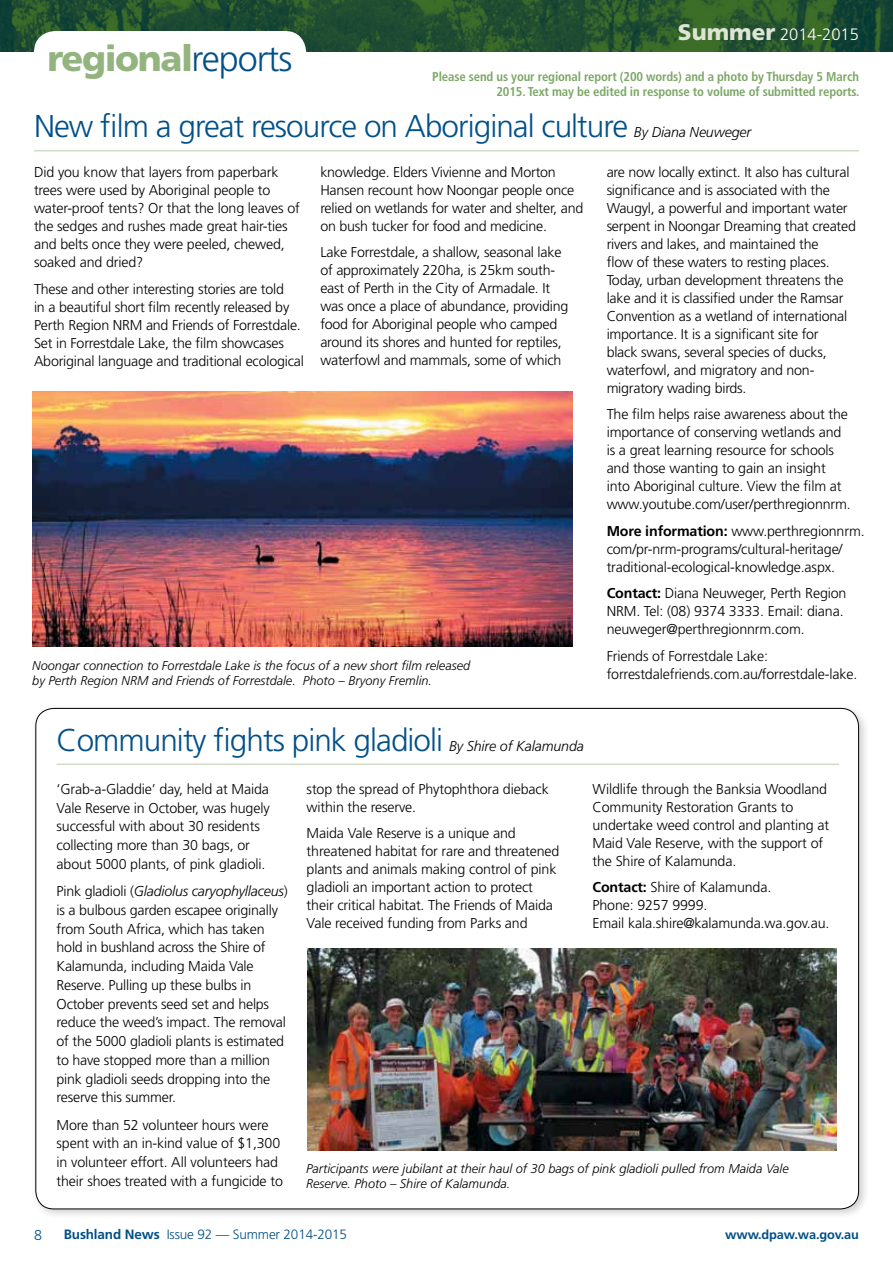
<style>
.page{position:relative;width:893px;height:1263px;background:#fff}
.page>*{position:absolute;margin:0;border:0;box-sizing:border-box;transform-origin:0 0}
.t1{font:900 36px "Frutiger";letter-spacing:-.04em;color:#93b47e}
.t2{font:300 31.5px "Frutiger";letter-spacing:-.03em;color:#005089}
.t3{font:300 16.5px "Frutiger";color:#fff}
.t4{font:300 14.25px/18px "Frutiger";letter-spacing:-.015em;color:#000}
.t5{font:300 14.25px "Frutiger";color:#005089}
.t6{font:300 13.5px "Frutiger";letter-spacing:-.01em;color:#005089}
.t7{font:italic 300 12.75px/15px "Frutiger";color:#000}
.t8{font:700 condensed 12.75px/14.2px "Frutiger";letter-spacing:-.01em;color:#7ca765;text-align:right}
.t9{font:700 12.75px "Frutiger";letter-spacing:-.01em;color:#005089}
.s1{font-weight:300;color:#005089}
.s2{font-weight:900;font-size:22.5px;color:#dee5d6}
.s3{font-style:italic;font-size:14.25px;color:#000}
.s4{font-weight:700}
.s5{font-style:italic}
</style>
<div class="page">
<div style="left:30px;top:703px;width:840px;height:518px;background:#000;opacity:.2"></div>
<div style="left:36px;top:708px;width:823px;height:501px;background:#fff;border-radius:18px"></div>
<img style="left:307px;top:948px;width:530px;height:202px">
<img style="left:32px;top:391px;width:541px;height:255px">
<img style="left:0;top:0;width:892px;height:51px">
<hr style="left:892px;top:0;width:1px;height:51px;background:#7ca765">
<div style="left:34px;top:31px;width:272px;height:94px;background:#fff;border-radius:21px"></div>
<hr style="left:34px;top:150px;width:825px;height:1px;background:#d1dcc6">
<hr style="left:57px;top:763px;width:782px;height:2px;background:#d1dcc6">
<h1 class="t1" style="left:48px;top:37px;width:246px">regional<span class="s1">reports</span></h1>
<p class="t3" style="left:678px;top:25px;width:182px"><span class="s2">Summer</span> 2014-2015</p>
<p class="t8" style="left:432px;top:70px;width:429px">Please send us your regional report (200 words) and a photo by Thursday 5 March<br>2015. Text may be edited in response to volume of submitted reports.</p>
<h2 class="t2" style="left:34px;top:109px;width:719px">New film a great resource on Aboriginal culture <span class="s3">By Diana Neuweger</span></h2>
<p class="t4" style="left:34px;top:163px;width:267px">Did you know that layers from paperbark trees were used by Aboriginal people to water-proof tents? Or that the long leaves of the sedges and rushes made great hair-ties and belts once they were peeled, chewed, soaked and dried?</p>
<p class="t4" style="left:34px;top:280px;width:271px">These and other interesting stories are told<br>in a beautiful short film recently released by Perth Region NRM and Friends of Forrestdale.<br>Set in Forrestdale Lake, the film showcases Aboriginal language and traditional ecological</p>
<p class="t4" style="left:607px;top:163px;width:251px">are now locally extinct. It also has cultural significance and is associated with the Waugyl, a powerful and important water serpent in Noongar Dreaming that created rivers and lakes, and maintained the<br>flow of these waters to resting places.<br>Today, urban development threatens the lake and it is classified under the Ramsar Convention as a wetland of international importance. It is a significant site for<br>black swans, several species of ducks, waterfowl, and migratory and non&shy;migratory wading birds.</p>
<p class="t4" style="left:607px;top:405px;width:246px">The film helps raise awareness about the importance of conserving wetlands and is a great learning resource for schools and those wanting to gain an insight into Aboriginal culture. View the film at www.youtube.com/user/perthregionnrm.</p>
<p class="t4" style="left:607px;top:522px;width:260px"><span class="s4">More information:</span> www.perthregionnrm. com/pr-nrm-programs/cultural-heritage/ traditional-ecological-knowledge.aspx.</p>
<p class="t4" style="left:607px;top:584px;width:241px"><span class="s4">Contact:</span> Diana Neuweger, Perth Region<br>NRM. Tel: (08) 9374 3333. Email: diana. neuweger@perthregionnrm.com.</p>
<p class="t4" style="left:607px;top:647px;width:252px">Friends of Forrestdale Lake: forrestdalefriends.com.au/forrestdale-lake.</p>
<p class="t4" style="left:320px;top:163px;width:264px">knowledge. Elders Vivienne and Morton Hansen recount how Noongar people once relied on wetlands for water and shelter, and on bush tucker for food and medicine.</p>
<p class="t4" style="left:320px;top:243px;width:249px">Lake Forrestdale, a shallow, seasonal lake of approximately 220ha, is 25km south&shy;east of Perth in the City of Armadale. It was once a place of abundance, providing food for Aboriginal people who camped around its shores and hunted for reptiles, waterfowl and mammals, some of which</p>
<p class="t7" style="left:32px;top:658px;width:439px">Noongar connection to Forrestdale Lake is the focus of a new short film released by Perth Region NRM and Friends of Forrestdale. Photo – Bryony Fremlin.</p>
<h2 class="t2" style="left:57px;top:722px;width:529px">Community fights pink gladioli <span class="s3">By Shire of Kalamunda</span></h2>
<p class="t4" style="left:57px;top:780px;width:215px;line-height:18.8px">‘Grab-a-Gladdie’ day, held at Maida Vale Reserve in October, was hugely successful with about 30 residents collecting more than 30 bags, or about 5000 plants, of pink gladioli.</p>
<p class="t4" style="left:57px;top:882px;width:233px;line-height:18.8px">Pink gladioli (<span class="s5">Gladiolus caryophyllaceus</span>) is a bulbous garden escapee originally from South Africa, which has taken hold in bushland across the Shire of Kalamunda, including Maida Vale Reserve. Pulling up these bulbs in October prevents seed set and helps reduce the weed’s impact. The removal of the 5000 gladioli plants is estimated to have stopped more than a million pink gladioli seeds dropping into the reserve this summer.</p>
<p class="t4" style="left:57px;top:1115px;width:228px;line-height:18.8px">More than 52 volunteer hours were spent with an in-kind value of $1,300 in volunteer effort. All volunteers had their shoes treated with a fungicide to</p>
<p class="t4" style="left:307px;top:780px;width:244px">stop the spread of Phytophthora dieback within the reserve.</p>
<p class="t4" style="left:307px;top:825px;width:254px">Maida Vale Reserve is a unique and threatened habitat for rare and threatened plants and animals making control of pink gladioli an important action to protect their critical habitat. The Friends of Maida Vale received funding from Parks and</p>
<p class="t4" style="left:592px;top:780px;width:238px">Wildlife through the Banksia Woodland Community Restoration Grants to undertake weed control and planting at Maid Vale Reserve, with the support of the Shire of Kalamunda.</p>
<p class="t4" style="left:592px;top:879px;width:238px"><span class="s4">Contact:</span> Shire of Kalamunda.<br>Phone: 9257 9999.<br>Email kala.shire@kalamunda.wa.gov.au.</p>
<p class="t7" style="left:306px;top:1161px;width:484px">Participants were jubilant at their haul of 30 bags of pink gladioli pulled from Maida Vale<br>Reserve. Photo – Shire of Kalamunda.</p>
<p class="t5" style="left:34px;top:1227px;width:9px">8</p>
<p class="t6" style="left:64px;top:1227px;width:285px"><span class="s4">Bushland News</span> Issue 92 — Summer 2014-2015</p>
<p class="t9" style="left:725px;top:1226px;width:135px">www.dpaw.wa.gov.au</p>
</div>
